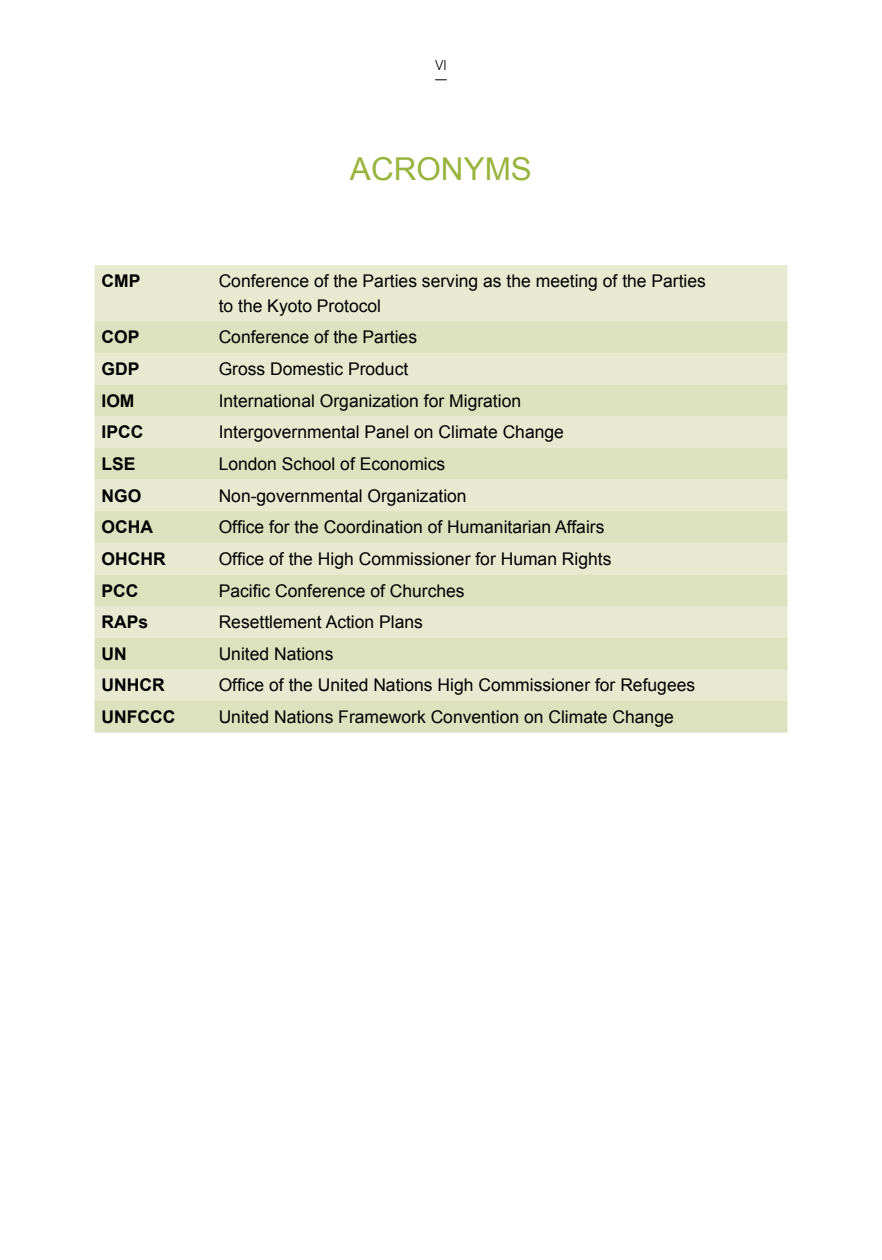
<style>
.page{position:relative;width:882px;height:1260px;background:#fff}
.page>*{position:absolute;margin:0;border:0;box-sizing:border-box;transform-origin:0 0}
.t1{font:31.5px "Arial";color:#97b43d}
.t2{font:17.5px/24.5px "Arial";color:#000}
.t3{font:700 17.5px "Arial";color:#000}
.t4{font:300 14px "Akzidenz Grotesk BE";color:#000}
</style>
<div class="page">
<svg style="left:435px;top:79px;width:12px;height:1px"></svg>
<div style="left:94px;top:265px;width:694px;height:56px;background:#e7ead1"></div>
<svg style="left:94px;top:321px;width:694px;height:412px;background:#e1e5c6"></svg>
<p class="t4" style="left:435px;top:57px;width:13px">vi</p>
<h1 class="t1" style="left:350px;top:149px;width:184px">ACRONYMS</h1>
<p class="t3" style="left:102px;top:270px;width:14px">CMP</p>
<p class="t2" style="left:219px;top:269px;width:489px">Conference of the Parties serving as the meeting of the Parties to the Kyoto Protocol</p>
<p class="t3" style="left:101px;top:326px;width:14px">COP</p>
<p class="t2" style="left:219px;top:325px;width:200px">Conference of the Parties</p>
<p class="t3" style="left:101px;top:357px;width:14px">GDP</p>
<p class="t2" style="left:219px;top:357px;width:191px">Gross Domestic Product</p>
<p class="t3" style="left:101px;top:389px;width:12px">IOM</p>
<p class="t2" style="left:219px;top:389px;width:304px">International Organization for Migration</p>
<p class="t3" style="left:101px;top:421px;width:11px">IPCC</p>
<p class="t2" style="left:219px;top:420px;width:347px">Intergovernmental Panel on Climate Change</p>
<p class="t3" style="left:101px;top:452px;width:12px">LSE</p>
<p class="t2" style="left:219px;top:452px;width:228px">London School of Economics</p>
<p class="t3" style="left:101px;top:484px;width:14px">NGO</p>
<p class="t2" style="left:219px;top:483px;width:250px">Non-governmental Organization</p>
<p class="t3" style="left:101px;top:516px;width:14px">OCH</p>
<p class="t3" style="left:140px;top:516px;width:14px">A</p>
<p class="t2" style="left:219px;top:515px;width:387px">Office for the Coordination of Humanitarian Affairs</p>
<p class="t3" style="left:101px;top:547px;width:14px">OHCHR</p>
<p class="t2" style="left:219px;top:547px;width:394px">Office of the High Commissioner for Human Rights</p>
<p class="t3" style="left:101px;top:579px;width:13px">PCC</p>
<p class="t2" style="left:219px;top:578px;width:248px">Pacific Conference of Churches</p>
<p class="t3" style="left:101px;top:611px;width:48px">RAPs</p>
<p class="t2" style="left:219px;top:610px;width:206px">Resettlement Action Plans</p>
<p class="t3" style="left:101px;top:642px;width:13px">UN</p>
<p class="t2" style="left:219px;top:642px;width:116px">United Nations</p>
<p class="t3" style="left:101px;top:674px;width:14px">UNHCR</p>
<p class="t2" style="left:219px;top:673px;width:478px">Office of the United Nations High Commissioner for Refugees</p>
<p class="t3" style="left:101px;top:705px;width:13px">UNFCCC</p>
<p class="t2" style="left:219px;top:705px;width:457px">United Nations Framework Convention on Climate Change</p>
</div>
